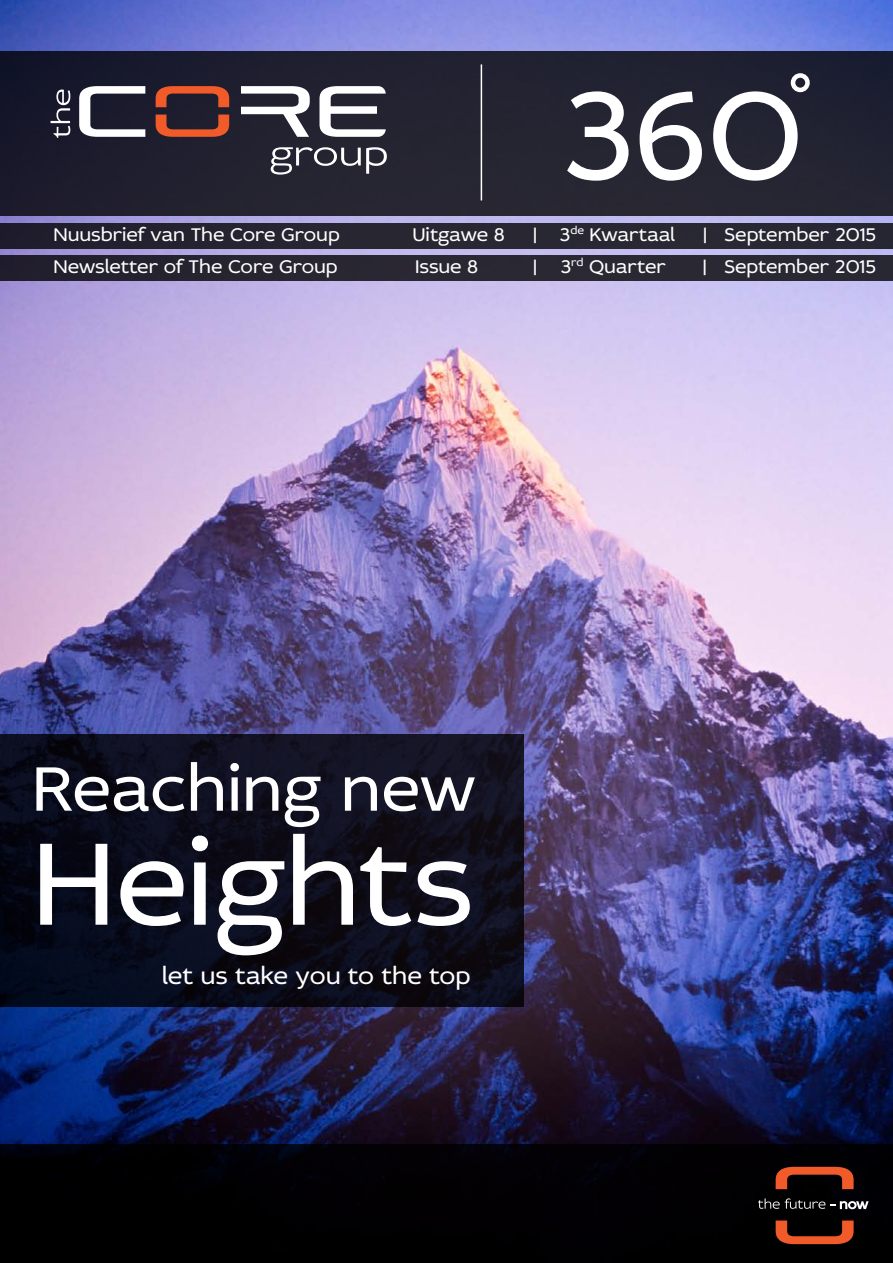
<style>
.page{position:relative;width:893px;height:1263px;background:#fff}
.page>*{position:absolute;margin:0;border:0;box-sizing:border-box;transform-origin:0 0}
.t1{font:132px "Idealist Sans";color:#fff}
.t2{font:124.5px "Idealist Sans";letter-spacing:-.005em;color:#fff}
.t3{font:66.6px "Idealist Sans";color:#fff}
.t4{font:25.05px "Idealist Sans";color:#fff}
.t5{font:19.5px "Idealist Sans";color:#fff}
</style>
<div class="page">
<img style="left:0;top:0;width:893px;height:1144px">
<div style="left:0;top:51px;width:893px;height:165px;background:#222331"></div>
<div style="left:0;top:223px;width:893px;height:26px;background:#282732"></div>
<div style="left:0;top:255px;width:893px;height:26px;background:#292732"></div>
<svg style="left:0;top:735px;width:524px;height:272px;fill:#0c0d1d"></svg>
<div style="left:0;top:1144px;width:893px;height:119px;background:#000"></div>
<svg style="left:758px;top:1198px;width:111px;height:11px"></svg>
<svg style="left:776px;top:1167px;width:78px;height:22px"></svg>
<svg style="left:776px;top:1220px;width:78px;height:24px"></svg>
<svg style="left:79px;top:86px;width:66px;height:51px"></svg>
<svg style="left:156px;top:86px;width:73px;height:21px"></svg>
<svg style="left:156px;top:115px;width:73px;height:22px"></svg>
<svg style="left:241px;top:86px;width:69px;height:51px"></svg>
<svg style="left:51px;top:90px;width:19px;height:48px"></svg>
<svg style="left:271px;top:147px;width:116px;height:28px"></svg>
<svg style="left:319px;top:86px;width:67px;height:51px"></svg>
<hr style="left:481px;top:64px;width:1px;height:136px;background:#fff">
<div style="left:791px;top:73px;width:19px;height:19px;border:4px solid #fff;border-radius:50%"></div>
<h1 class="t1" style="left:563px;top:46px;width:241px">360</h1>
<p class="t5" style="left:53px;top:221px;width:288px">Nuusbrief van The Core Group</p>
<p class="t5" style="left:412px;top:221px;width:94px">Uitgawe 8</p>
<p class="t5" style="left:533px;top:221px;width:144px">| 3<sup>de</sup> Kwartaal</p>
<p class="t5" style="left:703px;top:221px;width:175px">| September 2015</p>
<p class="t5" style="left:53px;top:253px;width:286px">Newsletter of The Core Group</p>
<p class="t5" style="left:415px;top:253px;width:65px">Issue 8</p>
<p class="t5" style="left:533px;top:253px;width:135px">| 3<sup>rd</sup> Quarter</p>
<p class="t5" style="left:702px;top:253px;width:175px">| September 2015</p>
<h3 class="t3" style="left:32px;top:743px;width:446px">Reaching new</h3>
<h2 class="t2" style="left:32px;top:799px;width:444px">Heights</h2>
<p class="t4" style="left:162px;top:958px;width:311px">let us take you to the top</p>
</div>
